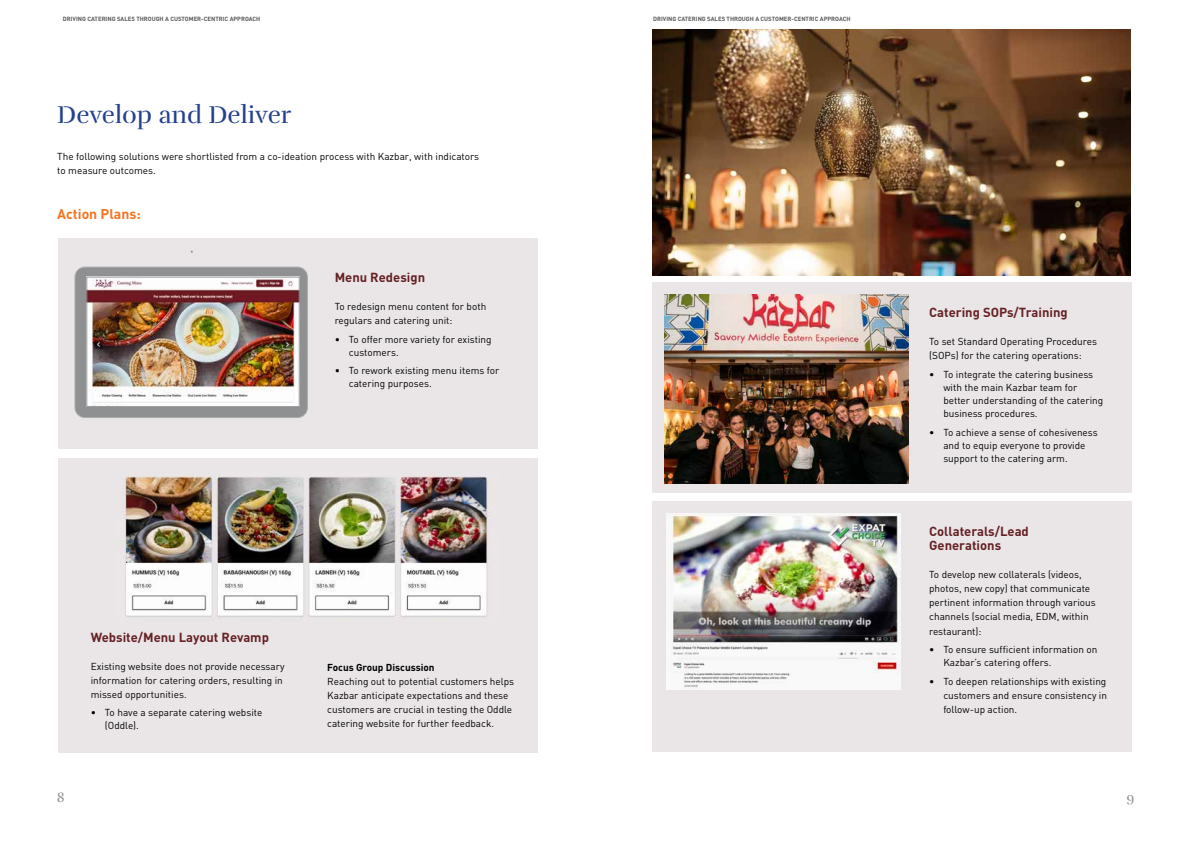
<style>
.page{position:relative;width:1191px;height:842px;background:#fff}
.page>*{position:absolute;margin:0;border:0;box-sizing:border-box;transform-origin:0 0}
.t1{font:25px "Rufina Stencil Regular";color:#25408f}
.t2{font:700 14px "DIN";color:#f47421}
.t3{font:14px "Rufina Stencil Regular";color:#8e9092}
.t4{font:700 13px/14px "DIN";color:#652124}
.t5{font:10px/14px "DIN";color:#000}
.t6{font:700 10px "DIN";color:#000}
.t7{font:700 6px "DIN";color:#58595b}
</style>
<div class="page">
<div style="left:58px;top:458px;width:479px;height:294px;background:#eae6e8"></div>
<div style="left:58px;top:238px;width:479px;height:211px;background:#eae6e8"></div>
<div style="left:75px;top:267px;width:232px;height:150px;background:#8e9092;border-radius:10px"></div>
<div style="left:75px;top:267px;width:233px;height:151px;border:1px solid #a9abae;border-radius:10px"></div>
<img style="left:86px;top:276px;width:214px;height:129px">
<div style="left:86px;top:277px;width:214px;height:130px;border:1px solid #939598"></div>
<img style="left:122px;top:476px;width:368px;height:141px">
<div style="left:652px;top:283px;width:480px;height:210px;background:#eae6e8"></div>
<img style="left:664px;top:294px;width:245px;height:189px">
<div style="left:652px;top:502px;width:480px;height:250px;background:#eae6e8"></div>
<img style="left:666px;top:513px;width:234px;height:177px">
<img style="left:652px;top:29px;width:478px;height:246px">
<p class="t7" style="left:63px;top:15px;width:199px">DRIVING CATERING SALES THROUGH A CUSTOMER-CENTRIC APPROACH</p>
<p class="t7" style="left:653px;top:15px;width:199px">DRIVING CATERING SALES THROUGH A CUSTOMER-CENTRIC APPROACH</p>
<h1 class="t1" style="left:57px;top:99px;width:236px">Develop and Deliver</h1>
<p class="t5" style="left:57px;top:149px;width:423px">The following solutions were shortlisted from a co-ideation process with Kazbar, with indicators to measure outcomes.</p>
<h2 class="t2" style="left:57px;top:204px;width:85px">Action Plans:</h2>
<h3 class="t4" style="left:335px;top:270px;width:92px">Menu Redesign</h3>
<p class="t5" style="left:335px;top:299px;width:153px">To redesign menu content for both regulars and catering unit:</p>
<p class="t5" style="left:349px;top:332px;width:144px;line-height:13px;text-indent:-14px">• To offer more variety for existing customers.</p>
<p class="t5" style="left:349px;top:364px;width:152px;line-height:13px;text-indent:-14px">• To rework existing menu items for catering purposes.</p>
<h3 class="t4" style="left:91px;top:629px;width:180px">Website/Menu Layout Revamp</h3>
<p class="t5" style="left:91px;top:659px;width:195px">Existing website does not provide necessary information for catering orders, resulting in missed opportunities.</p>
<p class="t5" style="left:105px;top:706px;width:159px;line-height:13px;text-indent:-14px">• To have a separate catering website (Oddle).</p>
<p class="t6" style="left:327px;top:661px;width:109px">Focus Group Discussion</p>
<p class="t5" style="left:327px;top:674px;width:188px">Reaching out to potential customers helps Kazbar anticipate expectations and these customers are crucial in testing the Oddle catering website for further feedback.</p>
<h3 class="t4" style="left:929px;top:305px;width:140px">Catering SOPs/Training</h3>
<p class="t5" style="left:929px;top:335px;width:169px">To set Standard Operating Procedures (SOPs) for the catering operations:</p>
<p class="t5" style="left:943px;top:368px;width:161px;line-height:13px;text-indent:-14px">• To integrate the catering business with the main Kazbar team for better understanding of the catering business procedures.</p>
<p class="t5" style="left:943px;top:425px;width:156px;line-height:13px;text-indent:-14px">• To achieve a sense of cohesiveness and to equip everyone to provide support to the catering arm.</p>
<h3 class="t4" style="left:929px;top:524px;width:101px">Collaterals/Lead<br>Generations</h3>
<p class="t5" style="left:929px;top:568px;width:168px">To develop new collaterals (videos, photos, new copy) that communicate pertinent information through various channels (social media, EDM, within restaurant):</p>
<p class="t5" style="left:943px;top:643px;width:156px;line-height:13px;text-indent:-14px">• To ensure sufficient information on<br>Kazbar’s catering offers.</p>
<p class="t5" style="left:943px;top:674px;width:165px;text-align:justify;text-indent:-14px">• To deepen relationships with existing customers and ensure consistency in follow-up action.</p>
<h2 class="t3" style="left:57px;top:788px;width:9px">8</h2>
<h2 class="t3" style="left:1126px;top:788px;width:9px">9</h2>
</div>
